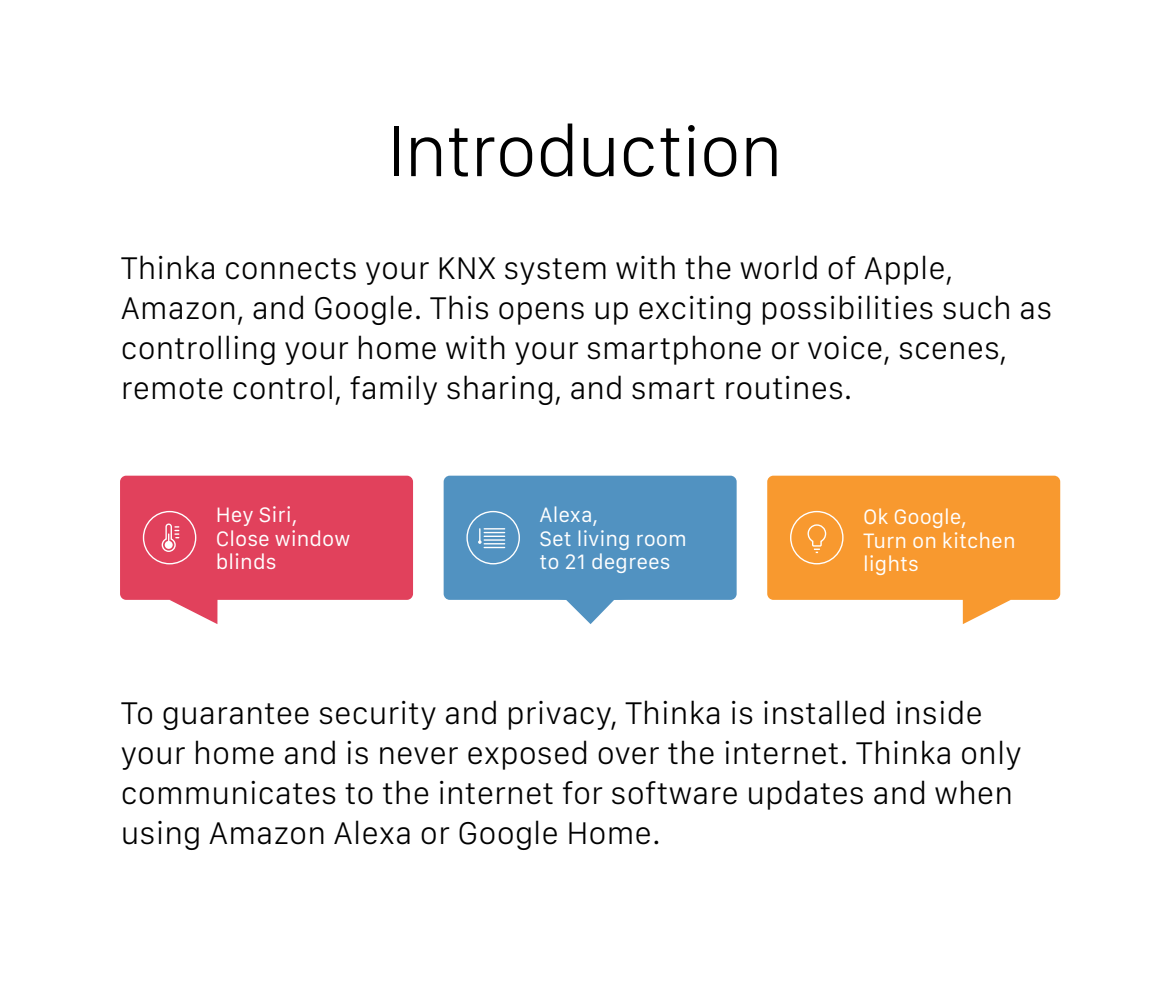
<style>
.page{position:relative;width:1170px;height:993px;background:#fff}
.page>*{position:absolute;margin:0;border:0;box-sizing:border-box;transform-origin:0 0}
.t1{font:300 75px "San Francisco Display";color:#000}
.t2{font:300 32.5px/40px "San Francisco Text";color:#000}
.t3{font:21.5px/23.8px "San Francisco Text";color:#fff}
</style>
<div class="page">
<div style="left:120px;top:475px;width:293px;height:124px;background:#e1415c;border-radius:6px"></div>
<div style="left:143px;top:510px;width:53px;height:54px;border:1px solid #fff;border-radius:50%"></div>
<svg style="left:161px;top:523px;width:18px;height:29px"></svg>
<svg style="left:169px;top:599px;width:48px;height:25px"></svg>
<div style="left:443px;top:475px;width:293px;height:124px;background:#5192c1;border-radius:6px"></div>
<div style="left:466px;top:510px;width:54px;height:54px;border:1px solid #fff;border-radius:50%"></div>
<hr style="left:484px;top:546px;width:20px;height:2px;background:#fff">
<svg style="left:478px;top:528px;width:26px;height:16px"></svg>
<svg style="left:533px;top:599px;width:106px;height:25px"></svg>
<div style="left:767px;top:475px;width:293px;height:124px;background:#f8992f;border-radius:6px"></div>
<div style="left:790px;top:510px;width:53px;height:54px;border:1px solid #fff;border-radius:50%"></div>
<svg style="left:807px;top:524px;width:19px;height:29px"></svg>
<svg style="left:962px;top:599px;width:48px;height:25px"></svg>
<h1 class="t1" style="left:387px;top:105px;width:396px">Introduction</h1>
<p class="t2" style="left:121px;top:250px;width:932px">Thinka connects your KNX system with the world of Apple, Amazon, and Google. This opens up exciting possibilities such as controlling your home with your smartphone or voice, scenes, remote control, family sharing, and smart routines.</p>
<p class="t3" style="left:216px;top:504px;width:136px">Hey Siri,<br>Close window blinds</p>
<p class="t3" style="left:539px;top:504px;width:149px">Alexa,<br>Set living room to 21 degrees</p>
<p class="t3" style="left:863px;top:506px;width:154px">Ok Google,<br>Turn on kitchen lights</p>
<p class="t2" style="left:121px;top:695px;width:902px">To guarantee security and privacy, Thinka is installed inside your home and is never exposed over the internet. Thinka only communicates to the internet for software updates and when using Amazon Alexa or Google Home.</p>
</div>
